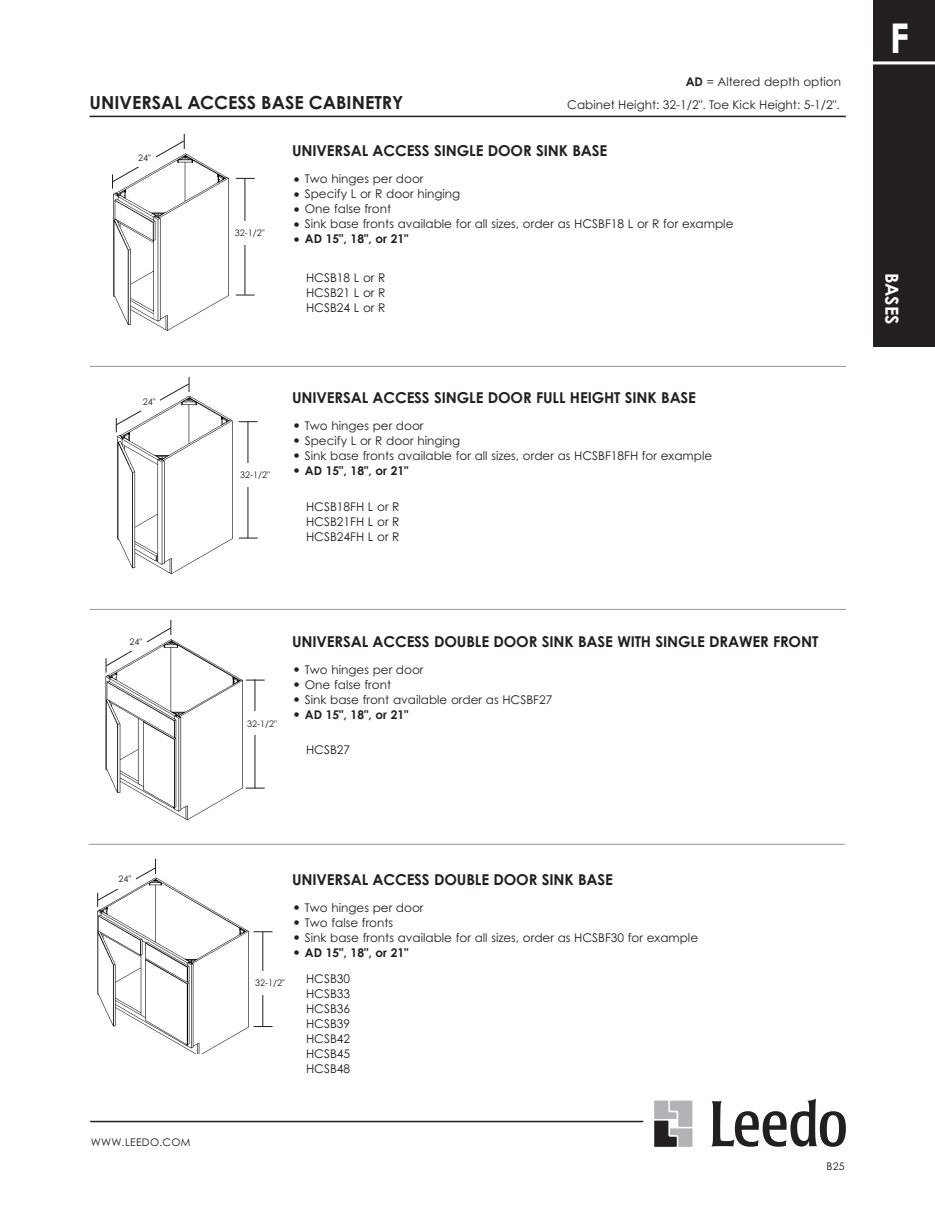
<style>
.page{position:relative;width:935px;height:1205px;background:#fff}
.page>*{position:absolute;margin:0;border:0;box-sizing:border-box;transform-origin:0 0}
.Headings{font:700 41.1px "Century Gothic Pro";color:#fff}
.t1{font:700 18px "Century Gothic Pro";color:#231f20}
.Headings-2{font:700 18px "Century Gothic Pro";color:#fff}
.Headings-3{font:700 15px "Century Gothic Pro";letter-spacing:-.01em;color:#231f20}
.Cabinet_Nomenclature{font:12px "Century Gothic Pro";color:#231f20}
.Cabinet_Nomenclature-2{font:700 12px "Century Gothic Pro";color:#231f20}
.t2{font:10.5px "Century Gothic Pro";letter-spacing:.025em;color:#231f20}
.t3{font:9px "Century Gothic Pro";color:#231f20}
.s1{font-weight:700}
.s2{font-size:15px}
.s3{font-weight:400;font-size:15px}
</style>
<div class="page">
<hr style="left:90px;top:609px;width:756px;height:1px;background:#939598">
<hr style="left:90px;top:366px;width:756px;height:1px;background:#939598">
<hr style="left:90px;top:1121px;width:553px;height:1px;background:#231f20">
<hr style="left:90px;top:116px;width:756px;height:1px;background:#231f20">
<svg style="left:654px;top:1100px;width:38px;height:47px;background:#98989a"></svg>
<svg style="left:711px;top:1099px;width:135px;height:48px"></svg>
<div style="left:873px;top:0;width:62px;height:346px;background:#231f20"></div>
<hr style="left:855px;top:61px;width:80px;height:3px;background:#fff">
<hr style="left:88px;top:844px;width:756px;height:1px;background:#939598">
<img style="left:97px;top:877px;width:152px;height:177px">
<img style="left:105px;top:639px;width:138px;height:182px">
<img style="left:115px;top:396px;width:118px;height:179px">
<img style="left:113px;top:153px;width:116px;height:178px">
<svg style="left:236px;top:178px;width:19px;height:1px"></svg>
<svg style="left:239px;top:421px;width:19px;height:1px"></svg>
<svg style="left:246px;top:680px;width:19px;height:1px"></svg>
<svg style="left:254px;top:931px;width:18px;height:1px"></svg>
<svg style="left:236px;top:295px;width:19px;height:1px"></svg>
<svg style="left:239px;top:538px;width:19px;height:1px"></svg>
<svg style="left:246px;top:788px;width:19px;height:1px"></svg>
<svg style="left:254px;top:1026px;width:18px;height:1px"></svg>
<hr style="left:245px;top:178px;width:1px;height:117px;background:#231f20">
<hr style="left:248px;top:421px;width:1px;height:117px;background:#231f20">
<hr style="left:255px;top:679px;width:1px;height:109px;background:#231f20">
<hr style="left:262px;top:932px;width:1px;height:95px;background:#231f20">
<div style="left:233px;top:221px;width:39px;height:24px;background:#fff"></div>
<div style="left:239px;top:463px;width:39px;height:23px;background:#fff"></div>
<div style="left:246px;top:712px;width:39px;height:23px;background:#fff"></div>
<div style="left:254px;top:971px;width:39px;height:23px;background:#fff"></div>
<svg style="left:112px;top:134px;width:73px;height:55px"></svg>
<svg style="left:115px;top:377px;width:75px;height:55px"></svg>
<svg style="left:106px;top:620px;width:66px;height:53px"></svg>
<svg style="left:97px;top:859px;width:59px;height:48px"></svg>
<div style="left:141px;top:397px;width:19px;height:14px;background:#fff"></div>
<div style="left:128px;top:637px;width:19px;height:14px;background:#fff"></div>
<div style="left:117px;top:874px;width:19px;height:14px;background:#fff"></div>
<div style="left:137px;top:153px;width:18px;height:14px;background:#fff"></div>
<p class="Cabinet_Nomenclature" style="left:685px;top:75px;width:157px"><span class="s1">AD</span> = Altered depth option</p>
<p class="t1" style="left:90px;top:91px;width:315px">UNIVERSAL ACCESS BASE CABINETRY</p>
<p class="Cabinet_Nomenclature" style="left:567px;top:97px;width:274px">Cabinet Height: 32-1/2". Toe Kick Height: 5-1/2".</p>
<p class="t3" style="left:138px;top:152px;width:14px">24"</p>
<p class="t3" style="left:143px;top:396px;width:14px">24"</p>
<p class="t3" style="left:129px;top:636px;width:14px">24"</p>
<p class="t3" style="left:235px;top:228px;width:31px">32-1/2"</p>
<p class="Headings-3" style="left:292px;top:141px;width:317px">UNIVERSAL ACCESS SINGLE DOOR SINK BASE</p>
<p class="Cabinet_Nomenclature" style="left:292px;top:171px;width:133px"><span class="s2">•</span> Two hinges per door</p>
<p class="Cabinet_Nomenclature" style="left:292px;top:186px;width:170px"><span class="s2">•</span> Specify L or R door hinging</p>
<p class="Cabinet_Nomenclature" style="left:292px;top:201px;width:101px"><span class="s2">•</span> One false front</p>
<p class="Cabinet_Nomenclature" style="left:292px;top:216px;width:443px"><span class="s2">•</span> Sink base fronts available for all sizes, order as HCSBF18 L or R for example</p>
<p class="Cabinet_Nomenclature-2" style="left:292px;top:231px;width:118px"><span class="s3">•</span> AD 15", 18", or 21"</p>
<p class="Cabinet_Nomenclature" style="left:306px;top:270px;width:81px">HCSB18 L or R</p>
<p class="Cabinet_Nomenclature" style="left:306px;top:285px;width:81px">HCSB21 L or R</p>
<p class="Cabinet_Nomenclature" style="left:306px;top:300px;width:81px">HCSB24 L or R</p>
<p class="t3" style="left:240px;top:469px;width:31px">32-1/2"</p>
<p class="Headings-3" style="left:292px;top:388px;width:405px">UNIVERSAL ACCESS SINGLE DOOR FULL HEIGHT SINK BASE</p>
<p class="Cabinet_Nomenclature" style="left:292px;top:418px;width:133px"><span class="s2">•</span> Two hinges per door</p>
<p class="Cabinet_Nomenclature" style="left:292px;top:433px;width:170px"><span class="s2">•</span> Specify L or R door hinging</p>
<p class="Cabinet_Nomenclature" style="left:292px;top:448px;width:421px"><span class="s2">•</span> Sink base fronts available for all sizes, order as HCSBF18FH for example</p>
<p class="Cabinet_Nomenclature-2" style="left:292px;top:463px;width:118px"><span class="s3">•</span> AD 15", 18", or 21"</p>
<p class="Cabinet_Nomenclature" style="left:306px;top:499px;width:95px">HCSB18FH L or R</p>
<p class="Cabinet_Nomenclature" style="left:306px;top:514px;width:95px">HCSB21FH L or R</p>
<p class="Cabinet_Nomenclature" style="left:306px;top:529px;width:95px">HCSB24FH L or R</p>
<p class="t3" style="left:247px;top:718px;width:31px">32-1/2"</p>
<p class="Headings-3" style="left:292px;top:632px;width:528px">UNIVERSAL ACCESS DOUBLE DOOR SINK BASE WITH SINGLE DRAWER FRONT</p>
<p class="Cabinet_Nomenclature" style="left:292px;top:662px;width:133px"><span class="s2">•</span> Two hinges per door</p>
<p class="Cabinet_Nomenclature" style="left:292px;top:677px;width:101px"><span class="s2">•</span> One false front</p>
<p class="Cabinet_Nomenclature" style="left:292px;top:692px;width:262px"><span class="s2">•</span> Sink base front available order as HCSBF27</p>
<p class="Cabinet_Nomenclature-2" style="left:292px;top:707px;width:118px"><span class="s3">•</span> AD 15", 18", or 21"</p>
<p class="Cabinet_Nomenclature" style="left:306px;top:743px;width:46px">HCSB27</p>
<p class="Headings" style="left:889px;top:12px;width:21px">F</p>
<p class="Headings-2" style="left:903px;top:273px;width:53px;rotate:90deg">BASES</p>
<p class="t3" style="left:118px;top:873px;width:14px">24"</p>
<p class="t2" style="left:91px;top:1136px;width:101px">WWW.LEEDO.COM</p>
<p class="t3" style="left:255px;top:977px;width:31px">32-1/2"</p>
<p class="Headings-3" style="left:292px;top:870px;width:322px">UNIVERSAL ACCESS DOUBLE DOOR SINK BASE</p>
<p class="Cabinet_Nomenclature" style="left:292px;top:900px;width:133px"><span class="s2">•</span> Two hinges per door</p>
<p class="Cabinet_Nomenclature" style="left:292px;top:915px;width:103px"><span class="s2">•</span> Two false fronts</p>
<p class="Cabinet_Nomenclature" style="left:292px;top:930px;width:407px"><span class="s2">•</span> Sink base fronts available for all sizes, order as HCSBF30 for example</p>
<p class="Cabinet_Nomenclature-2" style="left:292px;top:945px;width:118px"><span class="s3">•</span> AD 15", 18", or 21"</p>
<p class="Cabinet_Nomenclature" style="left:306px;top:971px;width:46px">HCSB30</p>
<p class="Cabinet_Nomenclature" style="left:306px;top:986px;width:46px">HCSB33</p>
<p class="Cabinet_Nomenclature" style="left:306px;top:1001px;width:46px">HCSB36</p>
<p class="Cabinet_Nomenclature" style="left:306px;top:1016px;width:46px">HCSB39</p>
<p class="Cabinet_Nomenclature" style="left:306px;top:1031px;width:46px">HCSB42</p>
<p class="Cabinet_Nomenclature" style="left:306px;top:1046px;width:46px">HCSB45</p>
<p class="Cabinet_Nomenclature" style="left:306px;top:1061px;width:46px">HCSB48</p>
<p class="t2" style="left:826px;top:1160px;width:20px">B25</p>
</div>
